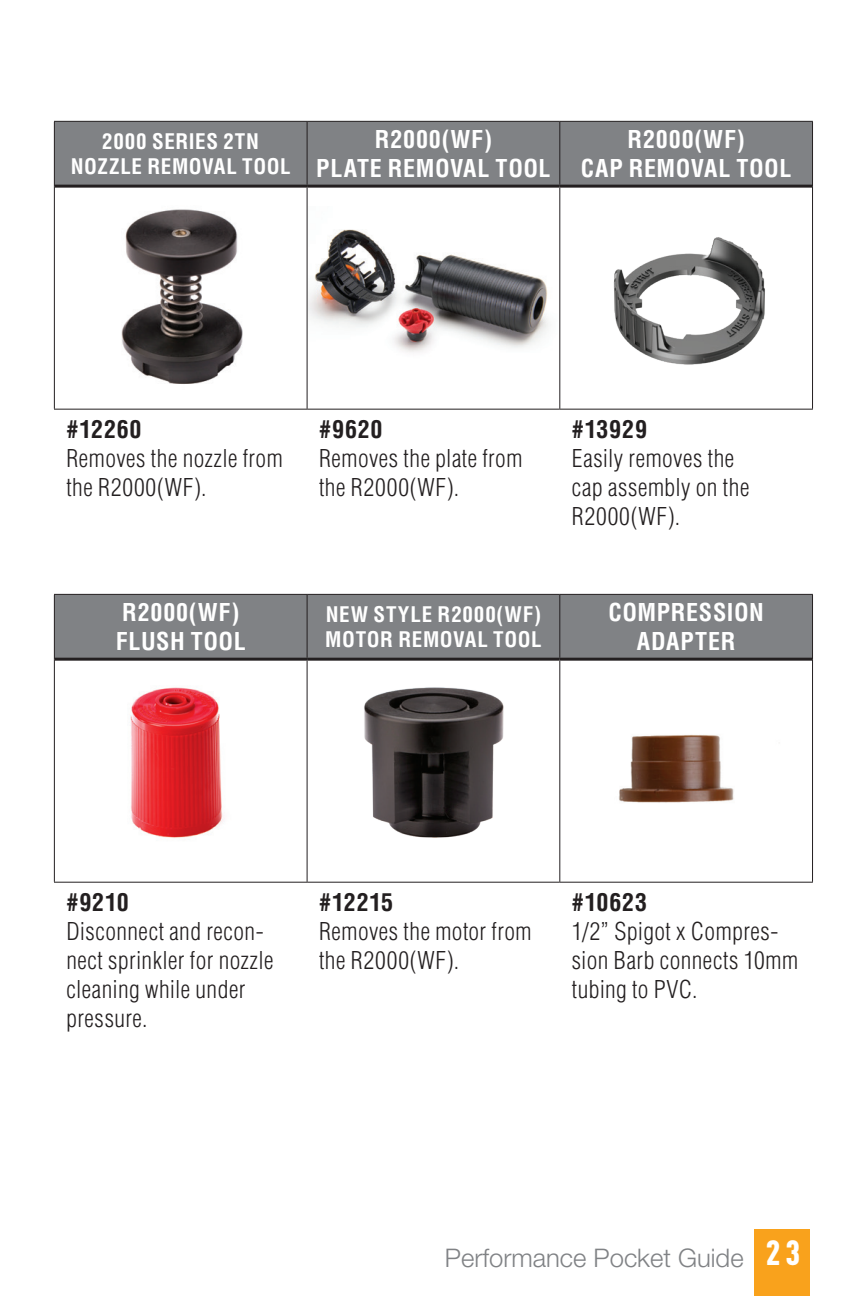
<style>
.page{position:relative;width:864px;height:1296px;background:#fff}
.page>*{position:absolute;margin:0;border:0;box-sizing:border-box;transform-origin:0 0}
.t1{font:900 condensed 34.5px "DIN Pro";color:#fff}
.Product_Heading_2nd{font:300 25.5px "Helvetica Neue LT Std";color:#808285}
.t2{font:300 condensed 24px/28.8px "Helvetica LT Std";letter-spacing:.02em;color:#231f20}
.t3{font:700 condensed 24px/28.8px "Helvetica LT Std";letter-spacing:.03em;color:#fff;text-align:center}
.t4{font:700 condensed 24px "Helvetica LT Std";letter-spacing:.035em;color:#231f20}
.t5{font:700 condensed 21px/25.2px "Helvetica LT Std";letter-spacing:.035em;color:#fff}
</style>
<div class="page">
<img style="left:308px;top:229px;width:240px;height:123px">
<div style="left:55px;top:595px;width:757px;height:63px;background:#808285"></div>
<hr style="left:54px;top:595px;width:1px;height:64px;background:#231f20">
<hr style="left:307px;top:594px;width:253px;height:1px;background:#231f20">
<hr style="left:307px;top:595px;width:1px;height:63px;background:#231f20">
<hr style="left:560px;top:594px;width:253px;height:1px;background:#231f20">
<hr style="left:559px;top:595px;width:1px;height:63px;background:#231f20">
<hr style="left:812px;top:595px;width:1px;height:64px;background:#231f20">
<hr style="left:54px;top:659px;width:1px;height:223px;background:#231f20">
<hr style="left:307px;top:661px;width:1px;height:221px;background:#231f20">
<hr style="left:559px;top:661px;width:1px;height:221px;background:#231f20">
<hr style="left:812px;top:659px;width:1px;height:223px;background:#231f20">
<hr style="left:307px;top:882px;width:253px;height:1px;background:#231f20">
<hr style="left:560px;top:882px;width:253px;height:1px;background:#231f20">
<hr style="left:55px;top:658px;width:252px;height:3px;background:#231f20">
<hr style="left:307px;top:658px;width:253px;height:3px;background:#231f20">
<hr style="left:560px;top:658px;width:252px;height:3px;background:#231f20">
<hr style="left:54px;top:594px;width:253px;height:1px;background:#231f20">
<hr style="left:54px;top:882px;width:253px;height:1px;background:#231f20">
<img style="left:130px;top:687px;width:94px;height:151px">
<div style="left:55px;top:122px;width:757px;height:63px;background:#808285"></div>
<hr style="left:307px;top:122px;width:1px;height:63px;background:#231f20">
<hr style="left:559px;top:122px;width:1px;height:63px;background:#231f20">
<hr style="left:812px;top:122px;width:1px;height:64px;background:#231f20">
<hr style="left:54px;top:186px;width:1px;height:223px;background:#231f20">
<hr style="left:307px;top:188px;width:1px;height:221px;background:#231f20">
<hr style="left:559px;top:188px;width:1px;height:221px;background:#231f20">
<hr style="left:812px;top:186px;width:1px;height:223px;background:#231f20">
<hr style="left:54px;top:409px;width:253px;height:1px;background:#231f20">
<hr style="left:55px;top:185px;width:252px;height:3px;background:#231f20">
<hr style="left:307px;top:185px;width:253px;height:3px;background:#231f20">
<hr style="left:560px;top:185px;width:252px;height:3px;background:#231f20">
<hr style="left:54px;top:121px;width:253px;height:1px;background:#231f20">
<hr style="left:54px;top:122px;width:1px;height:64px;background:#231f20">
<hr style="left:307px;top:121px;width:253px;height:1px;background:#231f20">
<hr style="left:560px;top:121px;width:253px;height:1px;background:#231f20">
<hr style="left:307px;top:409px;width:253px;height:1px;background:#231f20">
<hr style="left:560px;top:409px;width:253px;height:1px;background:#231f20">
<img style="left:619px;top:734px;width:115px;height:69px">
<img style="left:613px;top:237px;width:152px;height:128px">
<div style="left:754px;top:1229px;width:56px;height:67px;background:#f9a21c"></div>
<img style="left:121px;top:209px;width:122px;height:175px">
<img style="left:364px;top:687px;width:140px;height:151px">
<p class="t5" style="left:71px;top:128px;width:221px;text-align:center">2000 SERIES 2TN<br>NOZZLE REMOVAL TOOL</p>
<p class="t3" style="left:316px;top:125px;width:236px">R2000(WF)<br>PLATE REMOVAL TOOL</p>
<p class="t3" style="left:627px;top:125px;width:119px">R2000(WF)</p>
<p class="t3" style="left:581px;top:153px;width:212px">CAP REMOVAL TOOL</p>
<p class="t4" style="left:66px;top:415px;width:77px">#12260</p>
<p class="t2" style="left:66px;top:444px;width:218px">Removes the nozzle from the R2000(WF).</p>
<p class="t3" style="left:122px;top:598px;width:119px">R2000(WF)</p>
<p class="t3" style="left:116px;top:626px;width:132px">FLUSH TOOL</p>
<p class="t4" style="left:319px;top:415px;width:65px">#9620</p>
<p class="t2" style="left:319px;top:444px;width:205px">Removes the plate from the R2000(WF).</p>
<p class="t4" style="left:572px;top:415px;width:77px">#13929</p>
<p class="t2" style="left:572px;top:444px;width:179px">Easily removes the cap assembly on the<br>R2000(WF).</p>
<p class="t5" style="left:325px;top:601px;width:218px">NEW STYLE R2000(WF)<br>MOTOR REMOVAL TOOL</p>
<p class="t3" style="left:608px;top:598px;width:157px">COMPRESSION</p>
<p class="t3" style="left:637px;top:626px;width:100px">ADAPTER</p>
<p class="t4" style="left:66px;top:888px;width:64px">#9210</p>
<p class="t2" style="left:66px;top:917px;width:209px">Disconnect and recon&shy;nect sprinkler for nozzle cleaning while under pressure.</p>
<p class="t4" style="left:319px;top:888px;width:76px">#12215</p>
<p class="t2" style="left:319px;top:917px;width:214px">Removes the motor from the R2000(WF).</p>
<p class="t4" style="left:572px;top:888px;width:77px">#10623</p>
<p class="t2" style="left:572px;top:917px;width:228px">1/2” Spigot x Compres&shy;sion Barb connects 10mm tubing to PVC.</p>
<p class="Product_Heading_2nd" style="left:445px;top:1243px;width:300px">Performance Pocket Guide</p>
<p class="t1" style="left:766px;top:1225px;width:36px">23</p>
</div>
